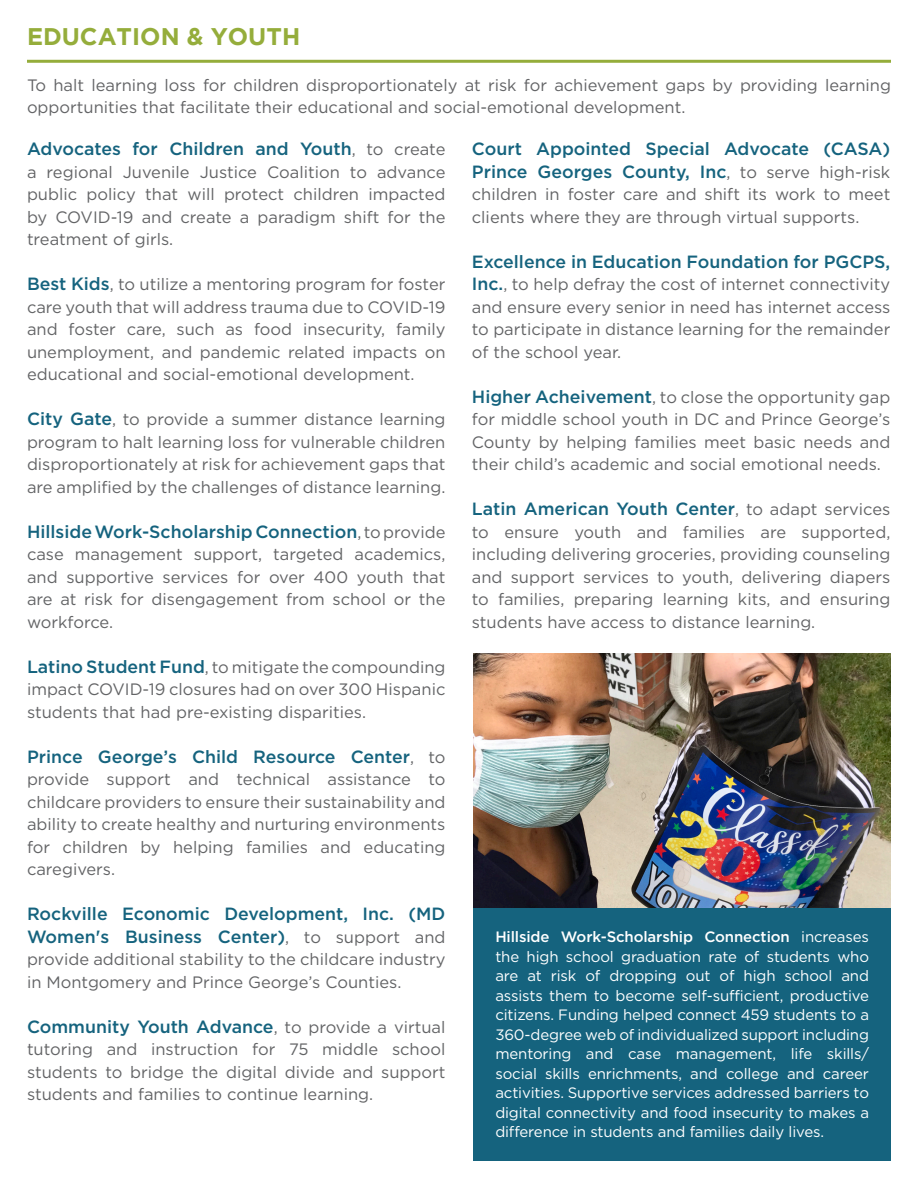
<style>
.page{position:relative;width:918px;height:1188px;background:#fff}
.page>*{position:absolute;margin:0;border:0;box-sizing:border-box;transform-origin:0 0}
.t1{font:700 24px "Gotham";color:#95ad3b}
.t2{font:500 17.7px/22.5px "Gotham";color:#15637e}
.t3{font:16.5px/22.5px "Gotham";color:#636466;text-align:justify}
.t4{font:15px/19.5px "Gotham";letter-spacing:-.01em;color:#fff;text-align:justify}
.s1{font-weight:400;font-size:16.5px;color:#636466}
.s2{font-weight:500;font-size:17.7px;color:#15637e}
.s3{font-weight:500}
</style>
<div class="page">
<hr style="left:27px;top:60px;width:864px;height:3px;background:#95ad3b">
<div style="left:473px;top:908px;width:418px;height:253px;background:#15637e"></div>
<img style="left:473px;top:654px;width:418px;height:254px">
<p class="t1" style="left:27px;top:22px;width:275px">EDUCATION &amp; YOUTH</p>
<p class="t3" style="left:27px;top:73px;width:866px">To halt learning loss for children disproportionately at risk for achievement gaps by providing learning opportunities that facilitate their educational and social-emotional development.</p>
<p class="t2" style="left:27px;top:137px;width:420px">Advocates for Children and Youth<span class="s1">, to create</span></p>
<p class="t3" style="left:27px;top:160px;width:420px">a regional Juvenile Justice Coalition to advance public policy that will protect children impacted by COVID-19 and create a paradigm shift for the treatment of girls.</p>
<p class="t3" style="left:27px;top:273px;width:420px"><span class="s2">Best Kids</span>, to utilize a mentoring program for foster care youth that will address trauma due to COVID-19 and foster care, such as food insecurity, family unemployment, and pandemic related impacts on educational and social-emotional development.</p>
<p class="t3" style="left:27px;top:408px;width:420px"><span class="s2">City Gate</span>, to provide a summer distance learning program to halt learning loss for vulnerable children disproportionately at risk for achievement gaps that are amplified by the challenges of distance learning.</p>
<p class="t2" style="left:27px;top:520px;width:420px">Hillside Work-Scholarship Connection<span class="s1">, to provide</span></p>
<p class="t3" style="left:27px;top:543px;width:420px">case management support, targeted academics, and supportive services for over 400 youth that are at risk for disengagement from school or the workforce.</p>
<p class="t3" style="left:27px;top:655px;width:420px"><span class="s2">Latino Student Fund</span>, to mitigate the compounding impact COVID-19 closures had on over 300 Hispanic students that had pre-existing disparities.</p>
<p class="t2" style="left:27px;top:745px;width:420px">Prince George’s Child Resource Center<span class="s1">, to</span></p>
<p class="t3" style="left:27px;top:768px;width:420px">provide support and technical assistance to childcare providers to ensure their sustainability and ability to create healthy and nurturing environments for children by helping families and educating caregivers.</p>
<p class="t2" style="left:27px;top:902px;width:420px">Rockville Economic Development, Inc. (MD<br>Women's Business Center)<span class="s1">, to support and</span></p>
<p class="t3" style="left:27px;top:948px;width:420px">provide additional stability to the childcare industry in Montgomery and Prince George’s Counties.</p>
<p class="t2" style="left:27px;top:1015px;width:420px">Community Youth Advance<span class="s1">, to provide a virtual</span></p>
<p class="t3" style="left:27px;top:1038px;width:420px">tutoring and instruction for 75 middle school students to bridge the digital divide and support students and families to continue learning.</p>
<p class="t2" style="left:472px;top:137px;width:420px">Court Appointed Special Advocate (CASA)<br>Prince Georges County, Inc<span class="s1">, to serve high-risk</span></p>
<p class="t3" style="left:472px;top:183px;width:420px">children in foster care and shift its work to meet clients where they are through virtual supports.</p>
<p class="t2" style="left:472px;top:250px;width:420px">Excellence in Education Foundation for PGCPS,</p>
<p class="t3" style="left:472px;top:273px;width:420px"><span class="s2">Inc.</span>, to help defray the cost of internet connectivity and ensure every senior in need has internet access to participate in distance learning for the remainder of the school year.</p>
<p class="t3" style="left:472px;top:385px;width:420px"><span class="s2">Higher Acheivement</span>, to close the opportunity gap for middle school youth in DC and Prince George’s County by helping families meet basic needs and their child’s academic and social emotional needs.</p>
<p class="t2" style="left:472px;top:497px;width:420px">Latin American Youth Center<span class="s1">, to adapt services</span></p>
<p class="t3" style="left:472px;top:520px;width:420px">to ensure youth and families are supported, including delivering groceries, providing counseling and support services to youth, delivering diapers to families, preparing learning kits, and ensuring students have access to distance learning.</p>
<p class="t4" style="left:495px;top:927px;width:375px"><span class="s3">Hillside Work-Scholarship Connection</span> increases the high school graduation rate of students who are at risk of dropping out of high school and assists them to become self-sufficient, productive citizens. Funding helped connect 459 students to a 360-degree web of individualized support including mentoring and case management, life skills/ social skills enrichments, and college and career activities. Supportive services addressed barriers to digital connectivity and food insecurity to makes a difference in students and families daily lives.</p>
</div>
